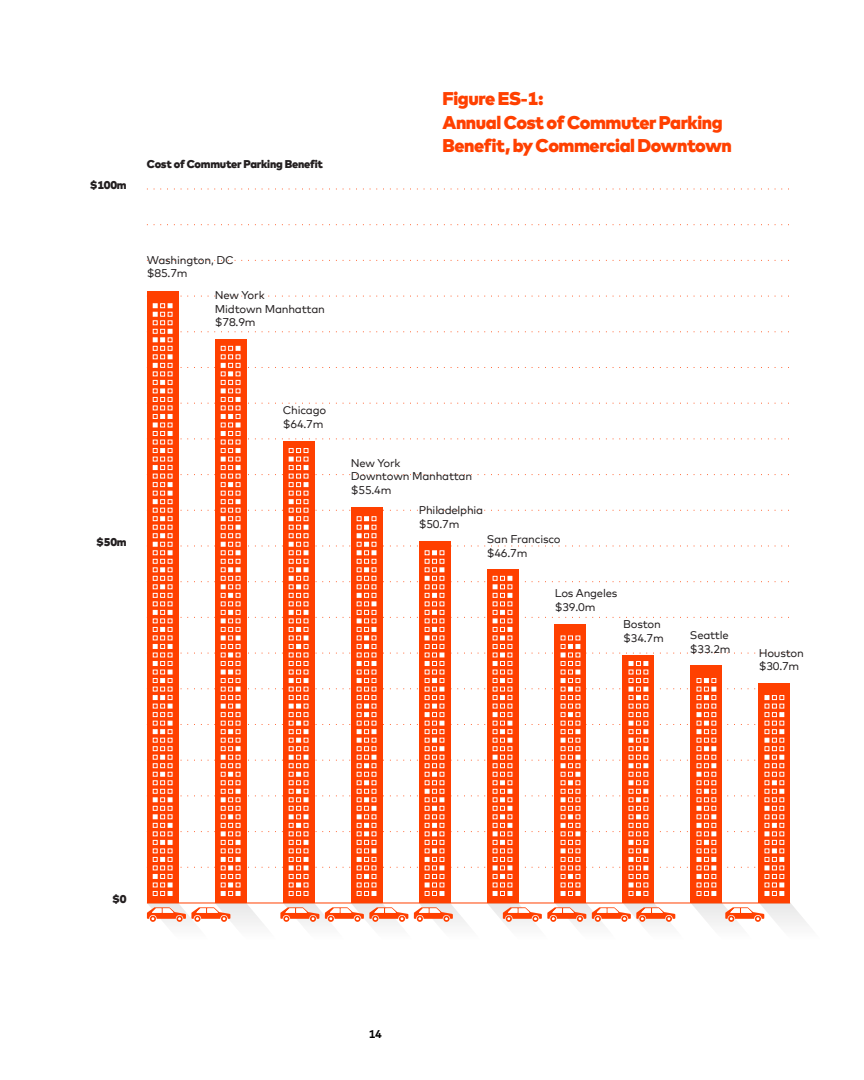
<style>
.page{position:relative;width:864px;height:1080px;background:#fff}
.page>*{position:absolute;margin:0;border:0;box-sizing:border-box;transform-origin:0 0}
.t1{font:900 18.3px/23.7px "Mark Offc Pro";letter-spacing:-.025em;color:#ff4000}
.t2{font:11.25px/13.5px "Mark Offc Pro";letter-spacing:-.02em;color:#231f20}
.t3{font:900 11.25px "Mark Offc Pro";letter-spacing:-.02em;color:#231f20}
.t4{font:700 11.25px "Mark Offc Pro";color:#000}
</style>
<div class="page">
<svg style="left:147px;top:224px;width:642px;height:1px"></svg>
<svg style="left:147px;top:260px;width:642px;height:1px"></svg>
<svg style="left:178px;top:296px;width:611px;height:1px"></svg>
<svg style="left:147px;top:189px;width:642px;height:1px"></svg>
<svg style="left:147px;top:903px;width:661px;height:22px"></svg>
<div style="left:147px;top:291px;width:31px;height:612px;background:#ff4000"></div>
<div style="left:487px;top:570px;width:31px;height:333px;background:#ff4000"></div>
<div style="left:555px;top:625px;width:31px;height:278px;background:#ff4000"></div>
<div style="left:623px;top:655px;width:31px;height:248px;background:#ff4000"></div>
<div style="left:691px;top:666px;width:31px;height:237px;background:#ff4000"></div>
<div style="left:759px;top:684px;width:31px;height:219px;background:#ff4000"></div>
<svg style="left:152px;top:304px;width:638px;height:592px"></svg>
<svg style="left:147px;top:907px;width:83px;height:15px"></svg>
<svg style="left:280px;top:907px;width:39px;height:15px"></svg>
<svg style="left:325px;top:907px;width:83px;height:15px"></svg>
<svg style="left:414px;top:907px;width:39px;height:15px"></svg>
<svg style="left:503px;top:907px;width:83px;height:15px"></svg>
<svg style="left:592px;top:907px;width:83px;height:15px"></svg>
<svg style="left:725px;top:907px;width:39px;height:15px"></svg>
<p class="t3" style="left:90px;top:176px;width:38px">$100m</p>
<p class="t3" style="left:147px;top:155px;width:178px">Cost of Commuter Parking Benefit</p>
<p class="t2" style="left:147px;top:252px;width:88px">Washington, DC $85.7m</p>
<p class="t2" style="left:215px;top:288px;width:112px">New York<br>Midtown Manhattan $78.9m</p>
<h1 class="t1" style="left:442px;top:85px;width:291px">Figure ES-1:<br>Annual Cost of Commuter Parking<br>Benefit, by Commercial Downtown</h1>
<p class="t3" style="left:96px;top:533px;width:32px">$50m</p>
<p class="t2" style="left:283px;top:403px;width:45px">Chicago $64.7m</p>
<p class="t2" style="left:351px;top:455px;width:123px">New York<br>Downtown Manhattan $55.4m</p>
<p class="t2" style="left:419px;top:503px;width:66px">Philadelphia $50.7m</p>
<p class="t2" style="left:487px;top:532px;width:75px">San Francisco $46.7m</p>
<p class="t2" style="left:555px;top:586px;width:64px">Los Angeles $39.0m</p>
<p class="t2" style="left:623px;top:617px;width:42px">Boston $34.7m</p>
<p class="t2" style="left:690px;top:627px;width:42px">Seattle $33.2m</p>
<p class="t2" style="left:759px;top:645px;width:47px">Houston $30.7m</p>
<p class="t3" style="left:112px;top:890px;width:16px">$0</p>
<p class="t4" style="left:369px;top:1025px;width:15px">14</p>
</div>
